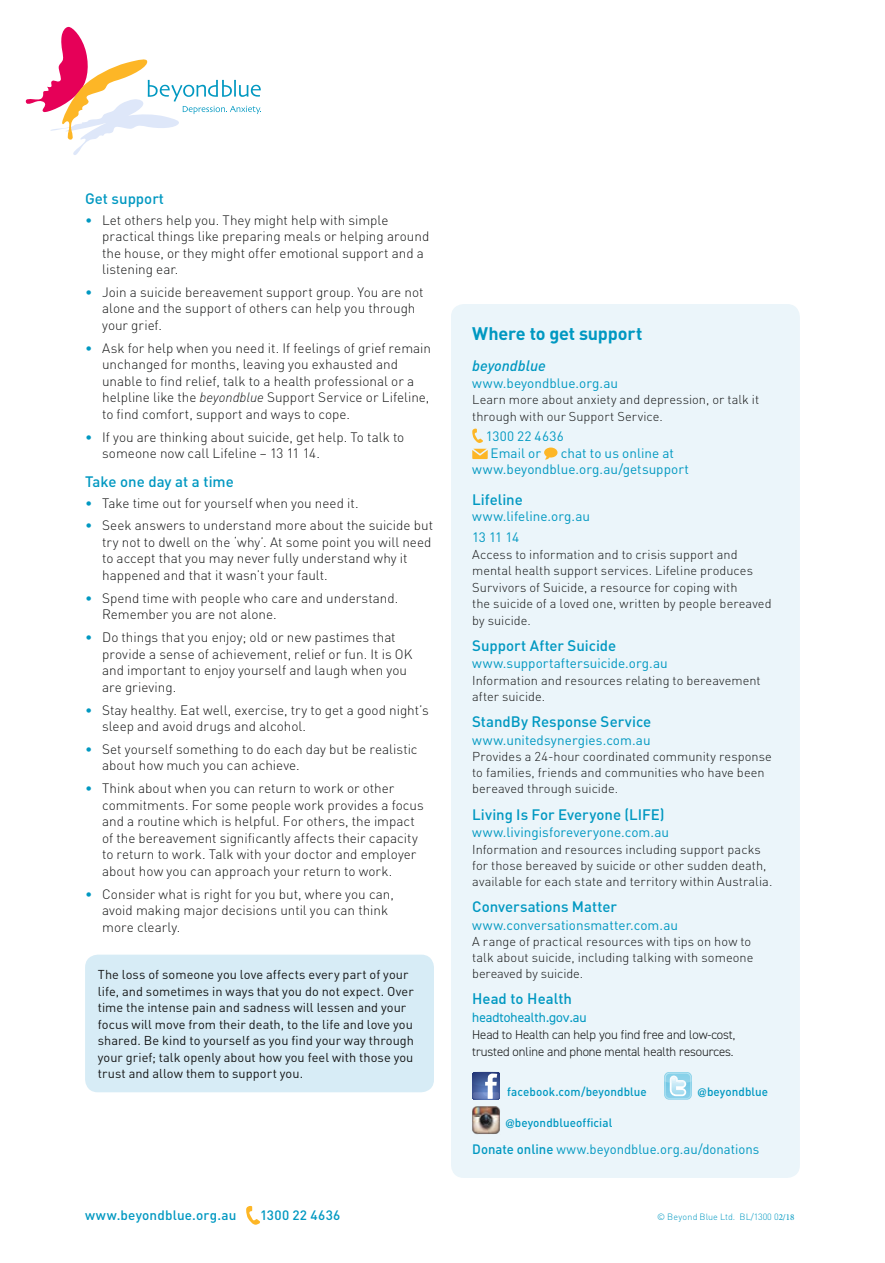
<style>
.page{position:relative;width:885px;height:1263px;background:#fff}
.page>*{position:absolute;margin:0;border:0;box-sizing:border-box;transform-origin:0 0}
.t1{font:700 18px "DIN";letter-spacing:-.01em;color:#0098c1}
.SUBHEAD_B{font:500 15px "DIN";color:#0098c1}
.t2{font:italic 500 15px "DIN";color:#0098c1}
.t3{font:300 13.5px/16.5px "DIN";color:#151616}
.SOCIAL_MEDIA_ADDRESS{font:13.5px/16.5px "DIN";color:#0098c1}
.t4{font:500 13.5px "DIN";letter-spacing:.015em;color:#0098c1}
.ORG_CONTACT_DETAILS{font:13.5px "DIN";letter-spacing:.005em;color:#0098c1}
.t5{font:13.5px "DIN2014";color:#0098c1}
.SOCIAL_MEDIA_ADDRESS-2{font:13.5px "DIN";letter-spacing:.02em;color:#0098c1}
.ORG_INFO_Body{font:300 12.75px/16.2px "DIN";letter-spacing:.005em;color:#151616}
.t6{font:12.75px/16.5px "DIN";letter-spacing:.005em;color:#151616}
.t7{font:300 12.75px/16.5px "DIN2014";letter-spacing:-.01em;color:#151616}
.SOCIAL_MEDIA_ADDRESS-3{font:500 12px "DIN";letter-spacing:.005em;color:#0098c1}
.t8{font:300 9px "DIN";letter-spacing:.005em;color:#0098c1}
.s1{color:#0098c1}
.s2{font-style:italic}
.s3{font-family:"Helvetica Neue"}
.s4{font-weight:500}
.s5{font-family:"Minion Pro";font-weight:400}
</style>
<div class="page">
<svg style="left:26px;top:27px;width:235px;height:128px"></svg>
<div style="left:85px;top:955px;width:349px;height:137px;background:#d7ecf6;border-radius:13px"></div>
<div style="left:451px;top:304px;width:348px;height:874px;background:#ebf5fa;border-radius:13px"></div>
<svg style="left:472px;top:429px;width:11px;height:14px"></svg>
<svg style="left:472px;top:449px;width:15px;height:10px"></svg>
<svg style="left:544px;top:447px;width:13px;height:12px"></svg>
<svg style="left:472px;top:1072px;width:28px;height:28px"></svg>
<svg style="left:664px;top:1072px;width:27px;height:28px"></svg>
<img style="left:472px;top:1106px;width:28px;height:28px">
<svg style="left:246px;top:1206px;width:14px;height:19px"></svg>
<h3 class="SUBHEAD_B" style="left:85px;top:189px;width:80px">Get support</h3>
<p class="t3" style="left:102px;top:211px;width:328px;text-indent:-17px"><span class="s1">•</span> Let others help you. They might help with simple practical things like preparing meals or helping around the house, or they might offer emotional support and a listening ear.</p>
<p class="t3" style="left:102px;top:284px;width:323px;text-indent:-17px"><span class="s1">•</span> Join a suicide bereavement support group. You are not alone and the support of others can help you through your grief.</p>
<p class="t3" style="left:102px;top:339px;width:330px;text-indent:-17px"><span class="s1">•</span> Ask for help when you need it. If feelings of grief remain unchanged for months, leaving you exhausted and unable to find relief, talk to a health professional or a helpline like the <span class="s2">beyondblue</span> Support Service or Lifeline, to find comfort, support and ways to cope.</p>
<p class="t3" style="left:102px;top:428px;width:304px;text-indent:-17px"><span class="s1">•</span> If you are thinking about suicide, get help. To talk to someone now call Lifeline – 13 11 14.</p>
<h3 class="SUBHEAD_B" style="left:85px;top:472px;width:150px">Take one day at a time</h3>
<p class="t3" style="left:85px;top:494px;width:275px"><span class="s1">•</span> Take time out for yourself when you need it.</p>
<p class="t3" style="left:102px;top:517px;width:332px;text-indent:-17px"><span class="s1">•</span> Seek answers to understand more about the suicide but try not to dwell on the ‘why’. At some point you will need to accept that you may never fully understand why it happened and that it wasn’t your fault.</p>
<p class="t3" style="left:102px;top:590px;width:298px;text-indent:-17px"><span class="s1">•</span> Spend time with people who care and understand.<br>Remember you are not alone.</p>
<p class="t3" style="left:102px;top:629px;width:312px;text-indent:-17px"><span class="s1">•</span> Do things that you enjoy; old or new pastimes that provide a sense of achievement, relief or fun. It is OK and important to enjoy yourself and laugh when you are grieving.</p>
<p class="t3" style="left:102px;top:701px;width:328px;text-indent:-17px"><span class="s1">•</span> Stay healthy. Eat well, exercise, try to get a good night’s sleep and avoid drugs and alcohol.</p>
<p class="t3" style="left:102px;top:741px;width:317px;text-indent:-17px"><span class="s1">•</span> Set yourself something to do each day but be realistic about how much you can achieve.</p>
<p class="t3" style="left:102px;top:780px;width:323px;text-indent:-17px"><span class="s1">•</span> Think about when you can return to work or other commitments. For some people work provides a focus and a routine which is helpful. For others, the impact of the bereavement significantly affects their capacity to return to work. Talk with your doctor and employer about how you can approach your return to work.</p>
<p class="t3" style="left:102px;top:885px;width:293px;text-indent:-17px"><span class="s1">•</span> Consider what is right for you but, where you can, avoid making major decisions until you can think more clearly.</p>
<p class="t6" style="left:98px;top:966px;width:317px">The loss of someone you love affects every part of your life, and sometimes in ways that you do not expect. Over time the intense pain and sadness will lessen and your focus will move from their death, to the life and love you shared. Be kind to yourself as you find your way through your grief; talk openly about how you feel with those you trust and allow them to support you.</p>
<p class="t1" style="left:472px;top:322px;width:172px">Where to get support</p>
<p class="t2" style="left:472px;top:356px;width:75px">beyondblue</p>
<p class="ORG_CONTACT_DETAILS" style="left:472px;top:374px;width:147px">www.beyondblue.org.au</p>
<p class="ORG_INFO_Body" style="left:472px;top:391px;width:288px">Learn more about anxiety and depression, or talk it through with our Support Service.</p>
<p class="SOCIAL_MEDIA_ADDRESS-2" style="left:485px;top:428px;width:79px">1300 22 4636</p>
<p class="SOCIAL_MEDIA_ADDRESS" style="left:490px;top:444px;width:52px">Email or</p>
<p class="SOCIAL_MEDIA_ADDRESS" style="left:472px;top:444px;width:218px;text-indent:89px">chat to us online at www.beyondblue.org.au/getsupport</p>
<p class="SUBHEAD_B" style="left:472px;top:490px;width:52px">Lifeline</p>
<p class="SOCIAL_MEDIA_ADDRESS" style="left:472px;top:506px;width:119px;line-height:20.7px">www.lifeline.org.au<br>13 11 14</p>
<p class="ORG_INFO_Body" style="left:472px;top:546px;width:301px">Access to information and to crisis support and mental health support services. Lifeline produces Survivors of Suicide, a resource for coping with<br>the suicide of a loved one, written by people bereaved by suicide.</p>
<p class="SUBHEAD_B" style="left:472px;top:636px;width:145px">Support After Suicide</p>
<p class="SOCIAL_MEDIA_ADDRESS" style="left:472px;top:655px;width:197px">www.supportaftersuicide.org.au</p>
<p class="ORG_INFO_Body" style="left:472px;top:672px;width:290px">Information and resources relating to bereavement after suicide.</p>
<p class="SUBHEAD_B" style="left:472px;top:712px;width:180px">StandBy Response Service</p>
<p class="SOCIAL_MEDIA_ADDRESS" style="left:472px;top:731px;width:180px">www.unitedsynergies.com.au</p>
<p class="ORG_INFO_Body" style="left:472px;top:748px;width:301px">Provides a 24-hour coordinated community response to families, friends and communities who have been bereaved through suicide.</p>
<p class="SUBHEAD_B" style="left:472px;top:805px;width:194px">Living Is For Everyone (LIFE)</p>
<p class="SOCIAL_MEDIA_ADDRESS" style="left:472px;top:824px;width:198px">www.livingisforeveryone.com.au</p>
<p class="ORG_INFO_Body" style="left:472px;top:841px;width:301px">Information and resources including support packs for those bereaved by suicide or other sudden death, available for each state and territory within Australia.</p>
<p class="SUBHEAD_B" style="left:472px;top:897px;width:146px">Conversations Matter</p>
<p class="SOCIAL_MEDIA_ADDRESS" style="left:472px;top:916px;width:207px">www.conversationsmatter.com.au</p>
<p class="ORG_INFO_Body" style="left:472px;top:933px;width:282px">A range of practical resources with tips on how to talk about suicide, including talking with someone bereaved by suicide.</p>
<p class="SUBHEAD_B" style="left:472px;top:989px;width:101px">Head to Health</p>
<p class="t5" style="left:472px;top:1009px;width:116px">headtohealth.gov.au</p>
<p class="t7" style="left:472px;top:1026px;width:264px">Head to Health can help you find free and low-cost, trusted online and phone mental health resources.</p>
<p class="SOCIAL_MEDIA_ADDRESS-3" style="left:507px;top:1084px;width:141px">facebook.com/beyondblue</p>
<p class="SOCIAL_MEDIA_ADDRESS-3" style="left:697px;top:1084px;width:72px"><span class="s3">@</span>beyondblue</p>
<p class="SOCIAL_MEDIA_ADDRESS-3" style="left:505px;top:1115px;width:108px"><span class="s3">@</span>beyondblueofficial</p>
<p class="SOCIAL_MEDIA_ADDRESS" style="left:472px;top:1140px;width:288px"><span class="s4">Donate online</span> www.beyondblue.org.au/donations</p>
<p class="t4" style="left:85px;top:1207px;width:153px">www.beyondblue.org.au</p>
<p class="t4" style="left:260px;top:1207px;width:82px">1300 22 4636</p>
<p class="t8" style="left:657px;top:1212px;width:139px">© Beyond Blue Ltd. BL/1300 0<span class="s5">2/18</span></p>
</div>
